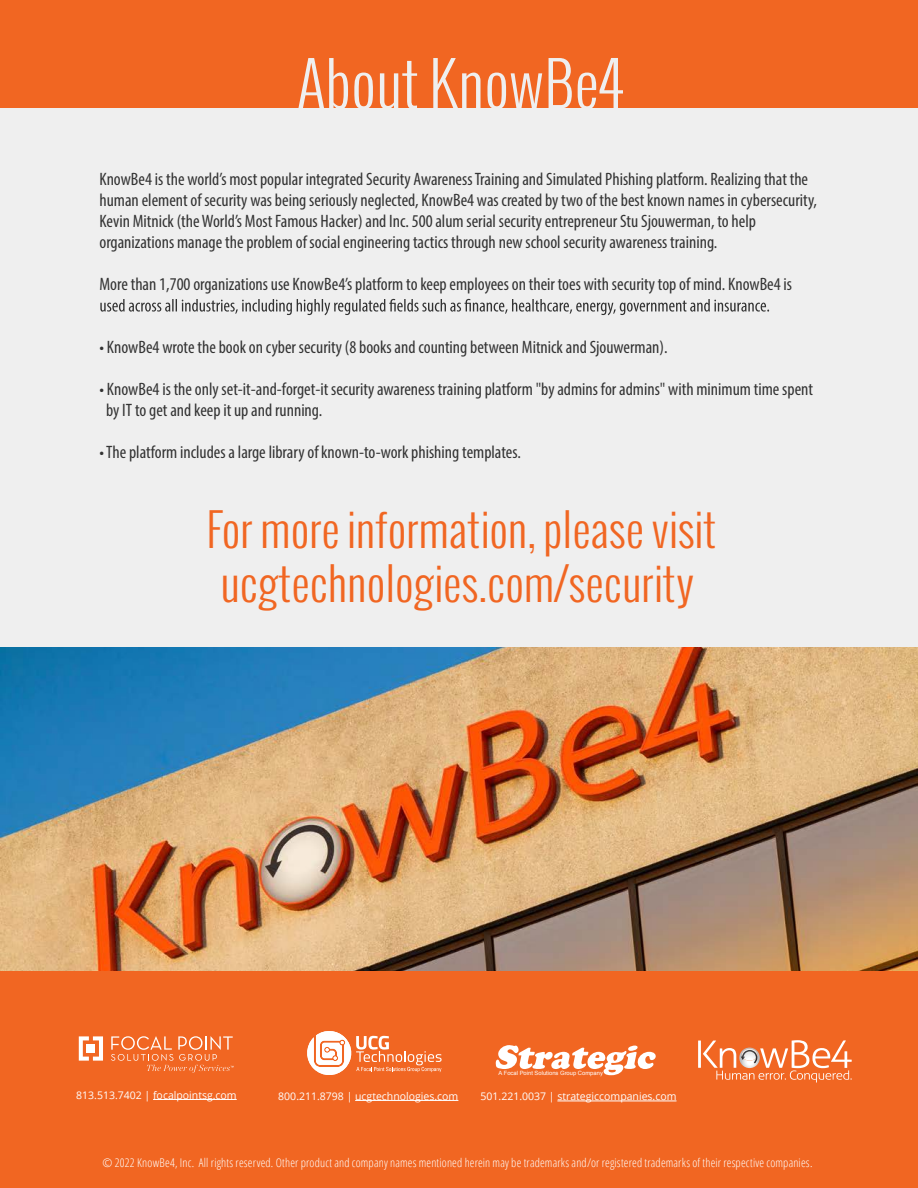
<style>
.page{position:relative;width:918px;height:1188px;background:#efefef}
.page>*{position:absolute;margin:0;border:0;box-sizing:border-box;transform-origin:0 0}
.t1{font:300 60px "Oswald";color:#efefef}
.t2{font:300 45px/54px "Oswald";color:#f16622;text-align:center}
.t3{font:condensed 18px/21px "Myriad Pro";color:#333}
.t4{font:300 condensed 12px "Open Sans";letter-spacing:.015em;color:#fff}
.t5{font:10.5px "Open Sans";color:#fff}
.t6{font:5.85px "Arial";color:#fff}
</style>
<div class="page">
<img style="left:0;top:648px;width:918px;height:324px">
<svg style="left:100px;top:299px;width:669px;height:16px"></svg>
<div style="left:0;top:0;width:918px;height:108px;background:#f16622"></div>
<div style="left:0;top:972px;width:918px;height:216px;background:#f16622"></div>
<svg style="left:698px;top:1040px;width:154px;height:43px"></svg>
<hr style="left:153px;top:1099px;width:84px;height:1px;background:#fff">
<hr style="left:355px;top:1100px;width:103px;height:1px;background:#fff">
<hr style="left:557px;top:1101px;width:120px;height:1px;background:#fff">
<svg style="left:496px;top:1045px;width:160px;height:30px"></svg>
<svg style="left:307px;top:1031px;width:135px;height:44px"></svg>
<svg style="left:79px;top:1036px;width:24px;height:25px"></svg>
<div style="left:86px;top:1044px;width:9px;height:9px;background:#fff"></div>
<svg style="left:111px;top:1036px;width:123px;height:37px"></svg>
<p class="t1" style="left:297px;top:43px;width:328px">About KnowBe4</p>
<p class="t3" style="left:99px;top:169px;width:719px">KnowBe4 is the world’s most popular integrated Security Awareness Training and Simulated Phishing platform. Realizing that the human element of security was being seriously neglected, KnowBe4 was created by two of the best known names in cybersecurity, Kevin Mitnick (the World’s Most Famous Hacker) and Inc. 500 alum serial security entrepreneur Stu Sjouwerman, to help organizations manage the problem of social engineering tactics through new school security awareness training.</p>
<p class="t3" style="left:100px;top:274px;width:694px">More than 1,700 organizations use KnowBe4’s platform to keep employees on their toes with security top of mind. KnowBe4 is</p>
<p class="t3" style="left:99px;top:337px;width:570px">• KnowBe4 wrote the book on cyber security (8 books and counting between Mitnick and Sjouwerman).</p>
<p class="t3" style="left:106px;top:379px;width:708px;text-indent:-7px">• KnowBe4 is the only set-it-and-forget-it security awareness training platform "by admins for admins" with minimum time spent by IT to get and keep it up and running.</p>
<p class="t3" style="left:99px;top:442px;width:423px">• The platform includes a large library of known-to-work phishing templates.</p>
<p class="t2" style="left:206px;top:503px;width:512px">For more information, please visit ucgtechnologies.com/security</p>
<p class="t6" style="left:499px;top:1069px;width:106px">A Focal Point Solutions Group Company</p>
<p class="t5" style="left:76px;top:1088px;width:162px">813.513.7402 | focalpointsg.com</p>
<p class="t5" style="left:278px;top:1089px;width:182px">800.211.8798 | ucgtechnologies.com</p>
<p class="t5" style="left:481px;top:1089px;width:197px">501.221.0037 | strategiccompanies.com</p>
<p class="t4" style="left:103px;top:1155px;width:711px">© 2022 KnowBe4, Inc. All rights reserved. Other product and company names mentioned herein may be trademarks and/or registered trademarks of their respective companies.</p>
</div>
